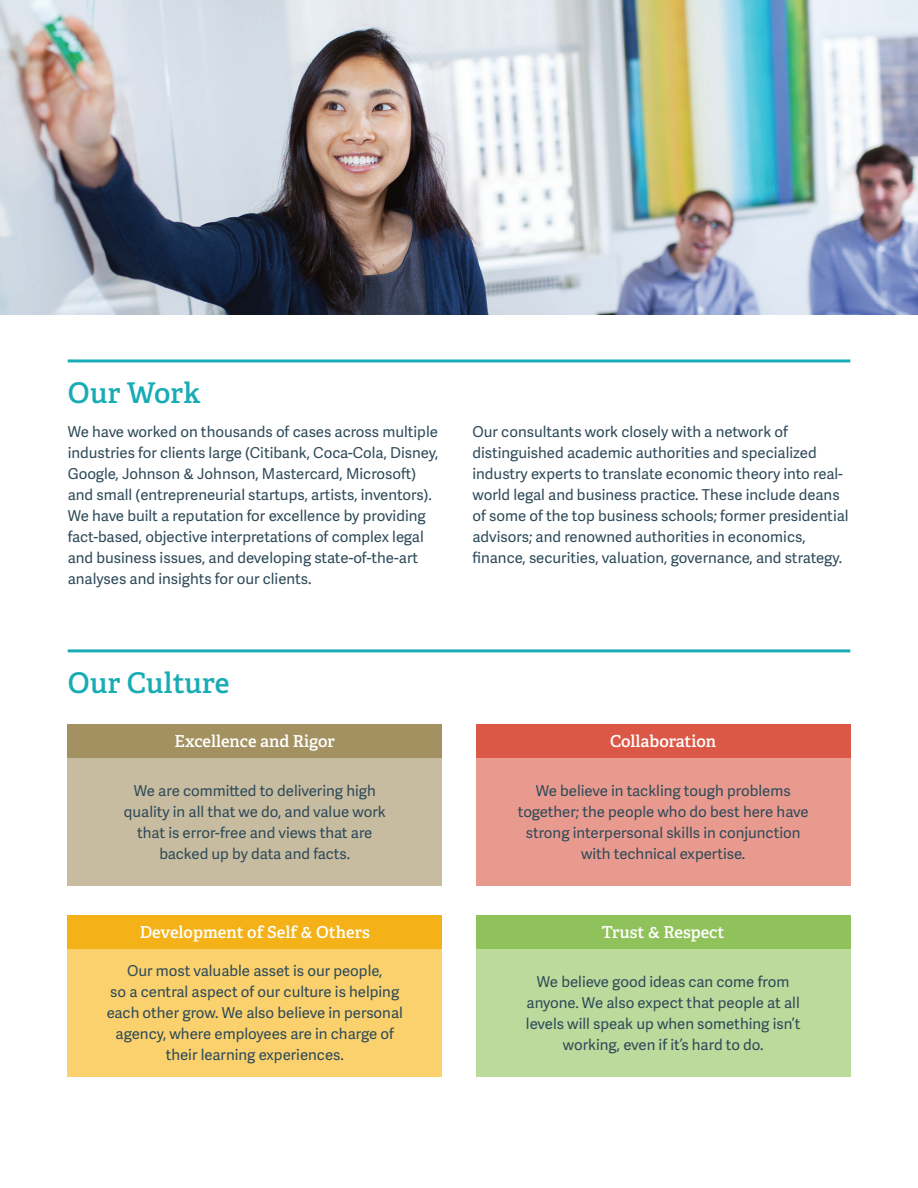
<style>
.page{position:relative;width:918px;height:1188px;background:#fff}
.page>*{position:absolute;margin:0;border:0;box-sizing:border-box;transform-origin:0 0}
.t1{font:600 28.5px "Adelle";letter-spacing:.005em;color:#18acb4}
.Body{font:600 16.5px "Adelle";color:#fff}
.Body-2{font:15px/21px "Adelle Sans";color:#2e4a59;text-align:center}
</style>
<div class="page">
<hr style="left:68px;top:359px;width:782px;height:3px;background:#18acb4">
<hr style="left:68px;top:649px;width:782px;height:3px;background:#18acb4">
<div style="left:68px;top:757px;width:374px;height:129px;background:#c7bca0"></div>
<div style="left:68px;top:949px;width:374px;height:128px;background:#fad16d"></div>
<div style="left:476px;top:757px;width:374px;height:129px;background:#e99a8f"></div>
<div style="left:476px;top:949px;width:374px;height:128px;background:#bcda9c"></div>
<div style="left:68px;top:724px;width:374px;height:34px;background:#a49161"></div>
<div style="left:68px;top:915px;width:374px;height:34px;background:#f5b218"></div>
<div style="left:476px;top:724px;width:374px;height:34px;background:#dc5846"></div>
<div style="left:476px;top:915px;width:374px;height:34px;background:#8fc25b"></div>
<img style="left:0;top:0;width:918px;height:314px">
<p class="t1" style="left:68px;top:375px;width:134px">Our Work</p>
<p class="Body-2" style="left:68px;top:421px;width:372px;text-align:left">We have worked on thousands of cases across multiple industries for clients large (Citibank, Coca-Cola, Disney, Google, Johnson &amp; Johnson, Mastercard, Microsoft) and small (entrepreneurial startups, artists, inventors).<br>We have built a reputation for excellence by providing fact-based, objective interpretations of complex legal and business issues, and developing state-of-the-art analyses and insights for our clients.</p>
<p class="Body-2" style="left:472px;top:421px;width:378px;text-align:left">Our consultants work closely with a network of distinguished academic authorities and specialized industry experts to translate economic theory into real&shy;world legal and business practice. These include deans of some of the top business schools; former presidential advisors; and renowned authorities in economics, finance, securities, valuation, governance, and strategy.</p>
<p class="t1" style="left:68px;top:665px;width:163px">Our Culture</p>
<p class="Body" style="left:175px;top:731px;width:162px">Excellence and Rigor</p>
<p class="Body-2" style="left:124px;top:779px;width:263px">We are committed to delivering high quality in all that we do, and value work that is error-free and views that are backed up by data and facts.</p>
<p class="Body" style="left:140px;top:922px;width:232px">Development of Self &amp; Others</p>
<p class="Body-2" style="left:107px;top:960px;width:298px">Our most valuable asset is our people,<br>so a central aspect of our culture is helping each other grow. We also believe in personal agency, where employees are in charge of their learning experiences.</p>
<p class="Body" style="left:610px;top:731px;width:108px">Collaboration</p>
<p class="Body-2" style="left:518px;top:779px;width:292px">We believe in tackling tough problems together; the people who do best here have strong interpersonal skills in conjunction with technical expertise.</p>
<p class="Body" style="left:602px;top:922px;width:124px">Trust &amp; Respect</p>
<p class="Body-2" style="left:526px;top:970px;width:276px">We believe good ideas can come from anyone. We also expect that people at all levels will speak up when something isn’t working, even if it’s hard to do.</p>
</div>
